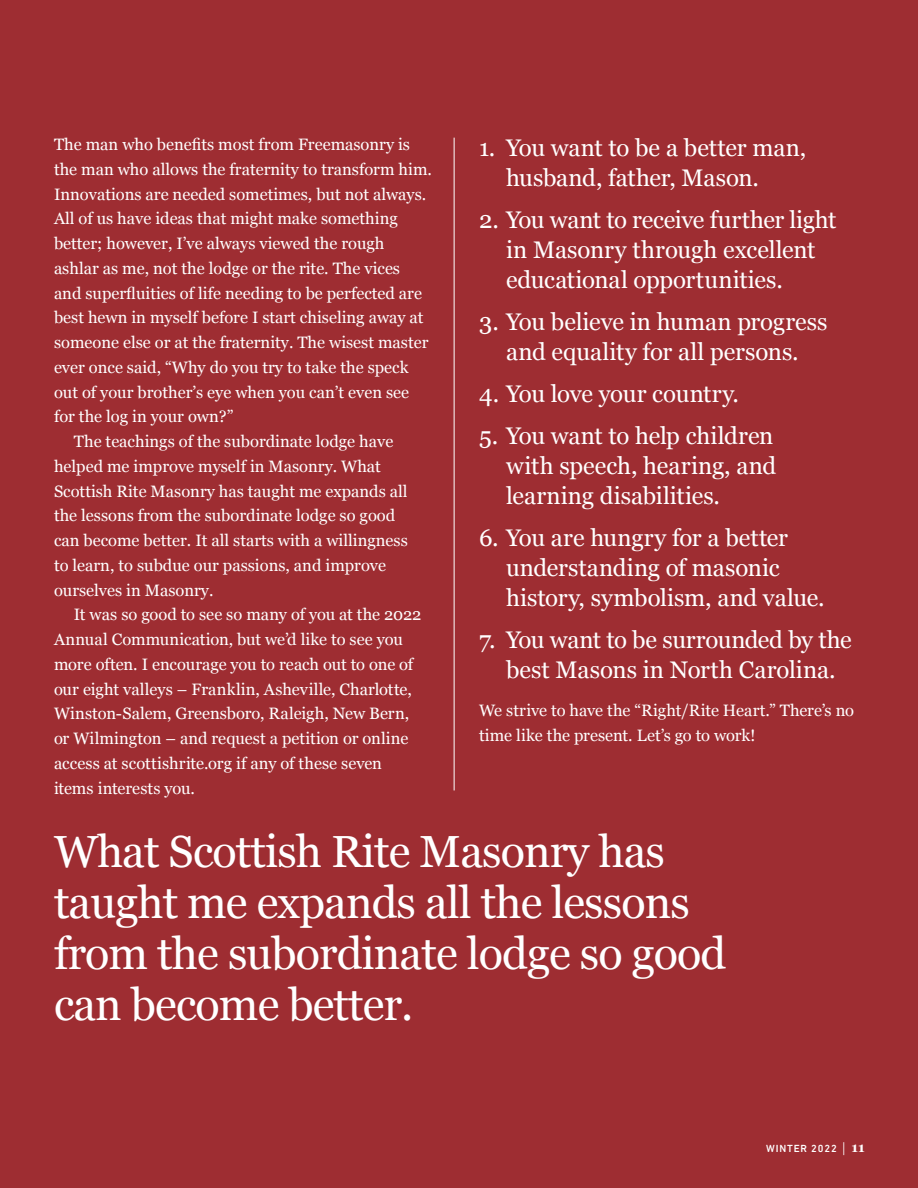
<style>
.page{position:relative;width:918px;height:1188px;background:#9e2d32}
.page>*{position:absolute;margin:0;border:0;box-sizing:border-box;transform-origin:0 0}
.t1{font:45px/51px "Georgia";letter-spacing:-.02em;color:#fff}
.bullets{font:24px/30px "Georgia";letter-spacing:-.005em;color:#fff}
.bullets-2{font:16.5px/24.8px "Georgia";color:#fff}
.t2{font:500 10.5px "DIN Next LT Pro";letter-spacing:.08em;color:#fff}
.s1{font-family:"DIN";font-weight:300;font-size:15px}
.s2{font-family:"Georgia";font-weight:700;font-size:13.5px}
</style>
<div class="page">
<hr style="left:454px;top:138px;width:1px;height:652px;background:#fff">
<p class="bullets-2" style="left:54px;top:131px;width:358px">The man who benefits most from Freemasonry is</p>
<p class="bullets-2" style="left:54px;top:156px;width:380px">the man who allows the fraternity to transform him.</p>
<p class="bullets-2" style="left:54px;top:181px;width:374px">Innovations are needed sometimes, but not always.</p>
<p class="bullets-2" style="left:54px;top:206px;width:345px">All of us have ideas that might make something</p>
<p class="bullets-2" style="left:54px;top:230px;width:332px">better; however, I’ve always viewed the rough</p>
<p class="bullets-2" style="left:54px;top:255px;width:348px">ashlar as me, not the lodge or the rite. The vices</p>
<p class="bullets-2" style="left:54px;top:280px;width:370px">and superfluities of life needing to be perfected are</p>
<p class="bullets-2" style="left:54px;top:305px;width:371px">best hewn in myself before I start chiseling away at</p>
<p class="bullets-2" style="left:54px;top:329px;width:376px">someone else or at the fraternity. The wisest master</p>
<p class="bullets-2" style="left:54px;top:354px;width:356px">ever once said, “Why do you try to take the speck</p>
<p class="bullets-2" style="left:54px;top:379px;width:357px">out of your brother’s eye when you can’t even see</p>
<p class="bullets-2" style="left:54px;top:404px;width:181px">for the log in your own?”</p>
<p class="bullets-2" style="left:74px;top:428px;width:321px">The teachings of the subordinate lodge have</p>
<p class="bullets-2" style="left:54px;top:453px;width:328px">helped me improve myself in Masonry. What</p>
<p class="bullets-2" style="left:54px;top:478px;width:355px">Scottish Rite Masonry has taught me expands all</p>
<p class="bullets-2" style="left:54px;top:503px;width:343px">the lessons from the subordinate lodge so good</p>
<p class="bullets-2" style="left:54px;top:527px;width:355px">can become better. It all starts with a willingness</p>
<p class="bullets-2" style="left:54px;top:552px;width:334px">to learn, to subdue our passions, and improve</p>
<p class="bullets-2" style="left:54px;top:577px;width:161px">ourselves in Masonry.</p>
<p class="bullets-2" style="left:74px;top:602px;width:349px">It was so good to see so many of you at the 2022</p>
<p class="bullets-2" style="left:54px;top:626px;width:350px">Annual Communication, but we’d like to see you</p>
<p class="bullets-2" style="left:54px;top:651px;width:361px">more often. I encourage you to reach out to one of</p>
<p class="bullets-2" style="left:54px;top:676px;width:359px">our eight valleys – Franklin, Asheville, Charlotte,</p>
<p class="bullets-2" style="left:54px;top:701px;width:357px">Winston-Salem, Greensboro, Raleigh, New Bern,</p>
<p class="bullets-2" style="left:54px;top:725px;width:356px">or Wilmington – and request a petition or online</p>
<p class="bullets-2" style="left:54px;top:750px;width:330px">access at scottishrite.org if any of these seven</p>
<p class="bullets-2" style="left:54px;top:775px;width:143px">items interests you.</p>
<p class="bullets" style="left:506px;top:132px;width:302px;text-indent:-27px">1. You want to be a better man, husband, father, Mason.</p>
<p class="bullets" style="left:506px;top:204px;width:332px;text-indent:-27px">2. You want to receive further light in Masonry through excellent educational opportunities.</p>
<p class="bullets" style="left:479px;top:306px;width:350px;text-align:center">3. You believe in human progress and equality for all persons.</p>
<p class="bullets" style="left:479px;top:378px;width:261px">4. You love your country.</p>
<p class="bullets" style="left:506px;top:420px;width:272px;text-align:justify;text-indent:-27px">5. You want to help children with speech, hearing, and learning disabilities.</p>
<p class="bullets" style="left:506px;top:522px;width:320px;text-indent:-27px">6. You are hungry for a better understanding of masonic history, symbolism, and value.</p>
<p class="bullets" style="left:479px;top:624px;width:374px;text-align:center">7. You want to be surrounded by the best Masons in North Carolina.</p>
<p class="bullets-2" style="left:479px;top:697px;width:377px">We strive to have the “Right/Rite Heart.” There’s no time like the present. Let’s go to work!</p>
<p class="t1" style="left:54px;top:824px;width:674px">What Scottish Rite Masonry has taught me expands all the lessons from the subordinate lodge so good can become better.</p>
<p class="t2" style="left:766px;top:1143px;width:100px">WINTER 2022 <span class="s1">|</span> <span class="s2">11</span></p>
</div>
